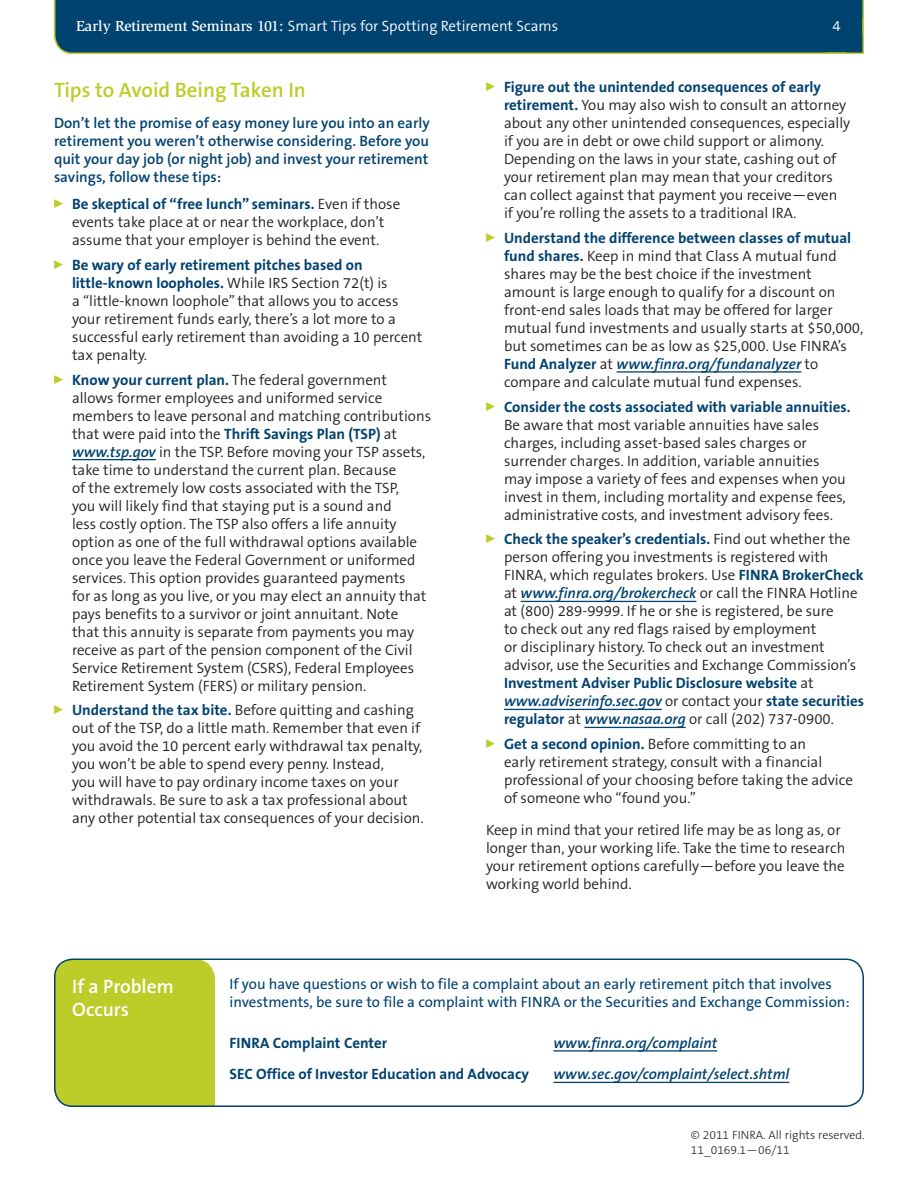
<style>
.page{position:relative;width:918px;height:1188px;background:#fff}
.page>*{position:absolute;margin:0;border:0;box-sizing:border-box;transform-origin:0 0}
.t1{font:600 21px "The Sans B6";color:#becc2a}
.t2{font:600 19.5px/23.4px "The Sans B6";color:#fff}
.t3{font:300 15px/18px "The Sans B4";color:#231f20}
.t4{font:700 15px/18px "The Sans B7";color:#004270}
.t5{font:italic 600 15px "The Sans B6";color:#004270}
.t6{font:600 15px/18px "The Sans B6";color:#004270;text-align:justify}
.t7{font:15px/18px "The Sans B5 Plain";color:#004270}
.t8{font:300 15px "The Sans B4";color:#fff}
.t9{font:300 12px/15px "The Sans B3";color:#231f20}
.s1{font-family:"Slimbach LT";font-weight:500}
.s2{font-family:"The Sans B4";font-weight:300;color:#231f20}
.s3{font-family:"The Sans B6";font-weight:600;font-style:italic;color:#004270}
.s4{font-family:"The Sans B7";font-weight:700;color:#004270}
.s5{font-family:"The Sans B7";font-weight:700;font-style:normal}
.s6{font-family:"The Sans B4";font-weight:300;font-style:normal;color:#231f20}
</style>
<div class="page">
<div style="left:54px;top:0;width:810px;height:54px;background:#004270"></div>
<div style="left:846px;top:35px;width:17px;height:18px;background:#004270"></div>
<hr style="left:862px;top:18px;width:2px;height:36px;background:#becc2a">
<hr style="left:827px;top:52px;width:37px;height:2px;background:#becc2a">
<hr style="left:72px;top:459px;width:84px;height:1px;background:#004270">
<div style="left:54px;top:959px;width:161px;height:148px;background:#becc2a;border-radius:20px"></div>
<div style="left:195px;top:1088px;width:20px;height:19px;background:#becc2a"></div>
<div style="left:54px;top:958px;width:810px;height:149px;border:2px solid #004270;border-radius:18px"></div>
<hr style="left:554px;top:1050px;width:163px;height:2px;background:#004270">
<hr style="left:554px;top:1082px;width:235px;height:1px;background:#004270">
<hr style="left:617px;top:371px;width:184px;height:2px;background:#004270">
<hr style="left:521px;top:601px;width:175px;height:1px;background:#004270">
<hr style="left:504px;top:709px;width:158px;height:1px;background:#004270">
<hr style="left:584px;top:727px;width:102px;height:1px;background:#004270">
<p class="t8" style="left:76px;top:18px;width:484px"><span class="s1">Early Retirement Seminars 101:</span> Smart Tips for Spotting Retirement Scams</p>
<p class="t8" style="left:833px;top:18px;width:10px">4</p>
<h1 class="t1" style="left:54px;top:78px;width:253px">Tips to Avoid Being Taken In</h1>
<p class="t6" style="left:54px;top:114px;width:377px">Don’t let the promise of easy money lure you into an early retirement you weren’t otherwise considering. Before you quit your day job (or night job) and invest your retirement savings, follow these tips:</p>
<p class="t4" style="left:54px;top:195px;width:348px"><sup>0</sup> Be skeptical of “free lunch” seminars. <span class="s2">Even if those</span></p>
<p class="t3" style="left:72px;top:213px;width:314px">events take place at or near the workplace, don’t assume that your employer is behind the event.</p>
<p class="t4" style="left:72px;top:256px;width:317px;text-indent:-18px"><sup>0</sup> Be wary of early retirement pitches based on little-known loopholes. <span class="s2">While IRS Section 72(t) is</span></p>
<p class="t3" style="left:72px;top:292px;width:352px">a “little-known loophole” that allows you to access your retirement funds early, there’s a lot more to a successful early retirement than avoiding a 10 percent tax penalty.</p>
<p class="t4" style="left:54px;top:371px;width:334px"><sup>0</sup> Know your current plan. <span class="s2">The federal government</span></p>
<p class="t3" style="left:72px;top:389px;width:361px">allows former employees and uniformed service members to leave personal and matching contributions</p>
<p class="t4" style="left:72px;top:425px;width:327px"><span class="s2">that were paid into the</span> Thrift Savings Plan (TSP) <span class="s2">at</span></p>
<p class="t3" style="left:72px;top:443px;width:356px"><span class="s3">www.tsp.gov</span> in the TSP. Before moving your TSP assets, take time to understand the current plan. Because<br>of the extremely low costs associated with the TSP,<br>you will likely find that staying put is a sound and<br>less costly option. The TSP also offers a life annuity option as one of the full withdrawal options available once you leave the Federal Government or uniformed services. This option provides guaranteed payments for as long as you live, or you may elect an annuity that pays benefits to a survivor or joint annuitant. Note that this annuity is separate from payments you may receive as part of the pension component of the Civil Service Retirement System (CSRS), Federal Employees Retirement System (FERS) or military pension.</p>
<p class="t3" style="left:72px;top:702px;width:353px;text-indent:-18px"><sup>0</sup> <span class="s4">Understand the tax bite.</span> Before quitting and cashing out of the TSP, do a little math. Remember that even if you avoid the 10 percent early withdrawal tax penalty, you won’t be able to spend every penny. Instead,<br>you will have to pay ordinary income taxes on your withdrawals. Be sure to ask a tax professional about any other potential tax consequences of your decision.</p>
<p class="t4" style="left:486px;top:78px;width:337px"><sup>0</sup> Figure out the unintended consequences of early</p>
<p class="t3" style="left:504px;top:96px;width:348px"><span class="s4">retirement.</span> You may also wish to consult an attorney about any other unintended consequences, especially if you are in debt or owe child support or alimony.<br>Depending on the laws in your state, cashing out of your retirement plan may mean that your creditors can collect against that payment you receive—even if you’re rolling the assets to a traditional IRA.</p>
<p class="t4" style="left:486px;top:229px;width:367px"><sup>0</sup> Understand the difference between classes of mutual</p>
<p class="t3" style="left:504px;top:247px;width:361px"><span class="s4">fund shares.</span> Keep in mind that Class A mutual fund shares may be the best choice if the investment amount is large enough to qualify for a discount on front-end sales loads that may be offered for larger mutual fund investments and usually starts at $50,000, but sometimes can be as low as $25,000. Use FINRA’s</p>
<p class="t5" style="left:504px;top:356px;width:316px"><span class="s5">Fund Analyzer</span> <span class="s6">at</span> www.finra.org/fundanalyzer <span class="s6">to</span></p>
<p class="t3" style="left:504px;top:373px;width:299px">compare and calculate mutual fund expenses.</p>
<p class="t4" style="left:486px;top:398px;width:366px"><sup>0</sup> Consider the costs associated with variable annuities.</p>
<p class="t3" style="left:504px;top:416px;width:343px">Be aware that most variable annuities have sales charges, including asset-based sales charges or surrender charges. In addition, variable annuities may impose a variety of fees and expenses when you invest in them, including mortality and expense fees, administrative costs, and investment advisory fees.</p>
<p class="t4" style="left:486px;top:531px;width:366px"><sup>0</sup> Check the speaker’s credentials. <span class="s2">Find out whether the</span></p>
<p class="t3" style="left:504px;top:549px;width:361px">person offering you investments is registered with<br>FINRA, which regulates brokers. Use <span class="s4">FINRA BrokerCheck</span></p>
<p class="t5" style="left:504px;top:585px;width:355px"><span class="s6">at</span> www.finra.org/brokercheck <span class="s6">or call the FINRA Hotline</span></p>
<p class="t3" style="left:504px;top:603px;width:354px">at (800) 289-9999. If he or she is registered, be sure<br>to check out any red flags raised by employment<br>or disciplinary history. To check out an investment advisor, use the Securities and Exchange Commission’s</p>
<p class="t4" style="left:504px;top:675px;width:311px">Investment Adviser Public Disclosure website <span class="s2">at</span></p>
<p class="t5" style="left:504px;top:693px;width:362px">www.adviserinfo.sec.gov <span class="s6">or contact your</span> <span class="s5">state securities</span></p>
<p class="t3" style="left:486px;top:707px;width:350px;line-height:24.8px;text-indent:18px"><span class="s4">regulator</span> at <span class="s3">www.nasaa.org</span> or call (202) 737-0900.<br><sup>0</sup> <span class="s4">Get a second opinion.</span> Before committing to an</p>
<p class="t3" style="left:504px;top:753px;width:350px">early retirement strategy, consult with a financial professional of your choosing before taking the advice of someone who “found you.”</p>
<p class="t3" style="left:486px;top:821px;width:361px">Keep in mind that your retired life may be as long as, or longer than, your working life. Take the time to research your retirement options carefully—before you leave the working world behind.</p>
<h2 class="t2" style="left:72px;top:975px;width:103px">If a Problem<br>Occurs</h2>
<p class="t7" style="left:230px;top:976px;width:622px">If you have questions or wish to file a complaint about an early retirement pitch that involves investments, be sure to file a complaint with FINRA or the Securities and Exchange Commission:</p>
<p class="t4" style="left:230px;top:1034px;width:159px">FINRA Complaint Center</p>
<p class="t5" style="left:554px;top:1035px;width:165px">www.finra.org/complaint</p>
<p class="t4" style="left:230px;top:1066px;width:301px">SEC Office of Investor Education and Advocacy</p>
<p class="t5" style="left:554px;top:1066px;width:237px">www.sec.gov/complaint/select.shtml</p>
<p class="t9" style="left:691px;top:1128px;width:175px">© 2011 FINRA. All rights reserved.<br>11_0169.1—06/11</p>
</div>
